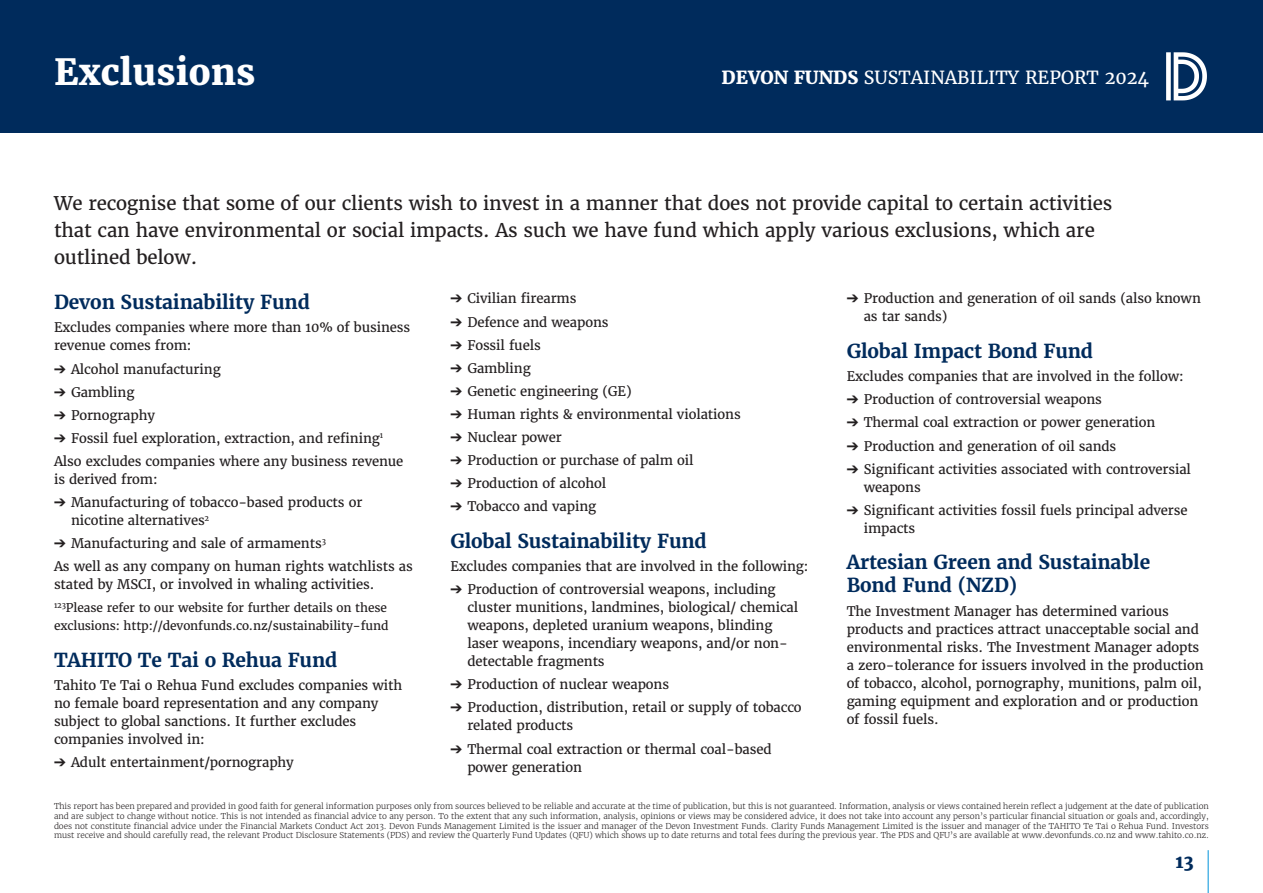
<style>
.page{position:relative;width:1263px;height:893px;background:#fff}
.page>*{position:absolute;margin:0;border:0;box-sizing:border-box;transform-origin:0 0}
.t1{font:800 36px "Merriweather";color:#fff}
.Blue_Sub_Heading_1{font:700 19.2px/23.1px "Merriweather";letter-spacing:-.01em;color:#002b5c}
.t2{font:18.75px/27px "Merriweather";letter-spacing:-.01em;color:#231f20}
.t3{font:18px "Merriweather";color:#fff}
.t4{font:800 18px "Merriweather";color:#002b5c}
.t5{font:13.2px/18px "Merriweather";letter-spacing:-.01em;color:#231f20}
.t6{font:12px/18px "Merriweather";letter-spacing:-.01em;color:#231f20}
.t7{font:300 8.1px/9.8px "Merriweather";letter-spacing:-.005em;color:#231f20;text-align:justify}
.s1{font-weight:800}
</style>
<div class="page">
<div style="left:0;top:0;width:1263px;height:132px;background:#002b5c"></div>
<svg style="left:1166px;top:52px;width:41px;height:48px"></svg>
<hr style="left:1207px;top:850px;width:2px;height:43px;background:#56b7e7">
<p class="t1" style="left:54px;top:49px;width:203px">Exclusions</p>
<h3 class="t3" style="left:722px;top:66px;width:429px"><span class="s1">DEVON FUNDS</span> SUSTAINABILITY REPORT 2024</h3>
<p class="t2" style="left:54px;top:190px;width:1060px">We recognise that some of our clients wish to invest in a manner that does not provide capital to certain activities that can have environmental or social impacts. As such we have fund which apply various exclusions, which are outlined below.</p>
<p class="Blue_Sub_Heading_1" style="left:54px;top:291px;width:257px">Devon Sustainability Fund</p>
<p class="t5" style="left:54px;top:319px;width:358px">Excludes companies where more than 10% of business revenue comes from:</p>
<p class="t5" style="left:54px;top:360px;width:168px">➔ Alcohol manufacturing</p>
<p class="t5" style="left:54px;top:383px;width:82px">➔ Gambling</p>
<p class="t5" style="left:54px;top:406px;width:103px">➔ Pornography</p>
<p class="t5" style="left:54px;top:429px;width:331px">➔ Fossil fuel exploration, extraction, and refining<sup>1</sup></p>
<p class="t5" style="left:54px;top:452px;width:351px">Also excludes companies where any business revenue is derived from:</p>
<p class="t5" style="left:71px;top:493px;width:293px;text-indent:-17px">➔ Manufacturing of tobacco-based products or nicotine alternatives<sup>2</sup></p>
<p class="t5" style="left:54px;top:534px;width:273px">➔ Manufacturing and sale of armaments<sup>3</sup></p>
<p class="t5" style="left:54px;top:558px;width:360px">As well as any company on human rights watchlists as stated by MSCI, or involved in whaling activities.</p>
<p class="t6" style="left:54px;top:599px;width:336px"><sup>123</sup>Please refer to our website for further details on these exclusions: http://devonfunds.co.nz/sustainability-fund</p>
<p class="Blue_Sub_Heading_1" style="left:54px;top:648px;width:285px">TAHITO Te Tai o Rehua Fund</p>
<p class="t5" style="left:54px;top:676px;width:350px">Tahito Te Tai o Rehua Fund excludes companies with no female board representation and any company subject to global sanctions. It further excludes companies involved in:</p>
<p class="t5" style="left:54px;top:753px;width:241px">➔ Adult entertainment/pornography</p>
<p class="t5" style="left:450px;top:290px;width:128px">➔ Civilian firearms</p>
<p class="t5" style="left:450px;top:313px;width:160px">➔ Defence and weapons</p>
<p class="t5" style="left:450px;top:336px;width:92px">➔ Fossil fuels</p>
<p class="t5" style="left:450px;top:359px;width:82px">➔ Gambling</p>
<p class="t5" style="left:450px;top:382px;width:183px">➔ Genetic engineering (GE)</p>
<p class="t5" style="left:450px;top:405px;width:292px">➔ Human rights &amp; environmental violations</p>
<p class="t5" style="left:450px;top:428px;width:113px">➔ Nuclear power</p>
<p class="t5" style="left:450px;top:451px;width:245px">➔ Production or purchase of palm oil</p>
<p class="t5" style="left:450px;top:475px;width:157px">➔ Production of alcohol</p>
<p class="t5" style="left:450px;top:498px;width:148px">➔ Tobacco and vaping</p>
<p class="Blue_Sub_Heading_1" style="left:450px;top:529px;width:258px">Global Sustainability Fund</p>
<p class="t5" style="left:450px;top:557px;width:360px">Excludes companies that are involved in the following:</p>
<p class="t5" style="left:467px;top:580px;width:332px;text-indent:-17px">➔ Production of controversial weapons, including cluster munitions, landmines, biological/ chemical weapons, depleted uranium weapons, blinding laser weapons, incendiary weapons, and/or non&shy;detectable fragments</p>
<p class="t5" style="left:450px;top:676px;width:220px">➔ Production of nuclear weapons</p>
<p class="t5" style="left:467px;top:699px;width:336px;text-indent:-17px">➔ Production, distribution, retail or supply of tobacco related products</p>
<p class="t5" style="left:467px;top:740px;width:306px;text-indent:-17px">➔ Thermal coal extraction or thermal coal-based power generation</p>
<p class="t5" style="left:864px;top:290px;width:339px;text-indent:-17px">➔ Production and generation of oil sands (also known as tar sands)</p>
<p class="Blue_Sub_Heading_1" style="left:847px;top:340px;width:248px">Global Impact Bond Fund</p>
<p class="t5" style="left:847px;top:367px;width:339px">Excludes companies that are involved in the follow:</p>
<p class="t5" style="left:847px;top:391px;width:257px">➔ Production of controversial weapons</p>
<p class="t5" style="left:847px;top:414px;width:310px">➔ Thermal coal extraction or power generation</p>
<p class="t5" style="left:847px;top:437px;width:271px">➔ Production and generation of oil sands</p>
<p class="t5" style="left:864px;top:460px;width:329px;text-indent:-17px">➔ Significant activities associated with controversial weapons</p>
<p class="t5" style="left:864px;top:501px;width:325px;text-indent:-17px">➔ Significant activities fossil fuels principal adverse impacts</p>
<p class="Blue_Sub_Heading_1" style="left:847px;top:551px;width:305px">Artesian Green and Sustainable<br>Bond Fund (NZD)</p>
<p class="t5" style="left:847px;top:602px;width:359px">The Investment Manager has determined various products and practices attract unacceptable social and environmental risks. The Investment Manager adopts a zero-tolerance for issuers involved in the production of tobacco, alcohol, pornography, munitions, palm oil, gaming equipment and exploration and or production of fossil fuels.</p>
<p class="t7" style="left:54px;top:801px;width:1156px">This report has been prepared and provided in good faith for general information purposes only from sources believed to be reliable and accurate at the time of publication, but this is not guaranteed. Information, analysis or views contained herein reflect a judgement at the date of publication and are subject to change without notice. This is not intended as financial advice to any person. To the extent that any such information, analysis, opinions or views may be considered advice, it does not take into account any person’s particular financial situation or goals and, accordingly, does not constitute financial advice under the Financial Markets Conduct Act 2013. Devon Funds Management Limited is the issuer and manager of the Devon Investment Funds. Clarity Funds Management Limited is the issuer and manager of the TAHITO Te Tai o Rehua Fund. Investors must receive and should carefully read, the relevant Product Disclosure Statements (PDS) and review the Quarterly Fund Updates (QFU) which shows up to date returns and total fees during the previous year. The PDS and QFU’s are available at www.devonfunds.co.nz and www.tahito.co.nz.</p>
<h3 class="t4" style="left:1175px;top:850px;width:20px">13</h3>
</div>
